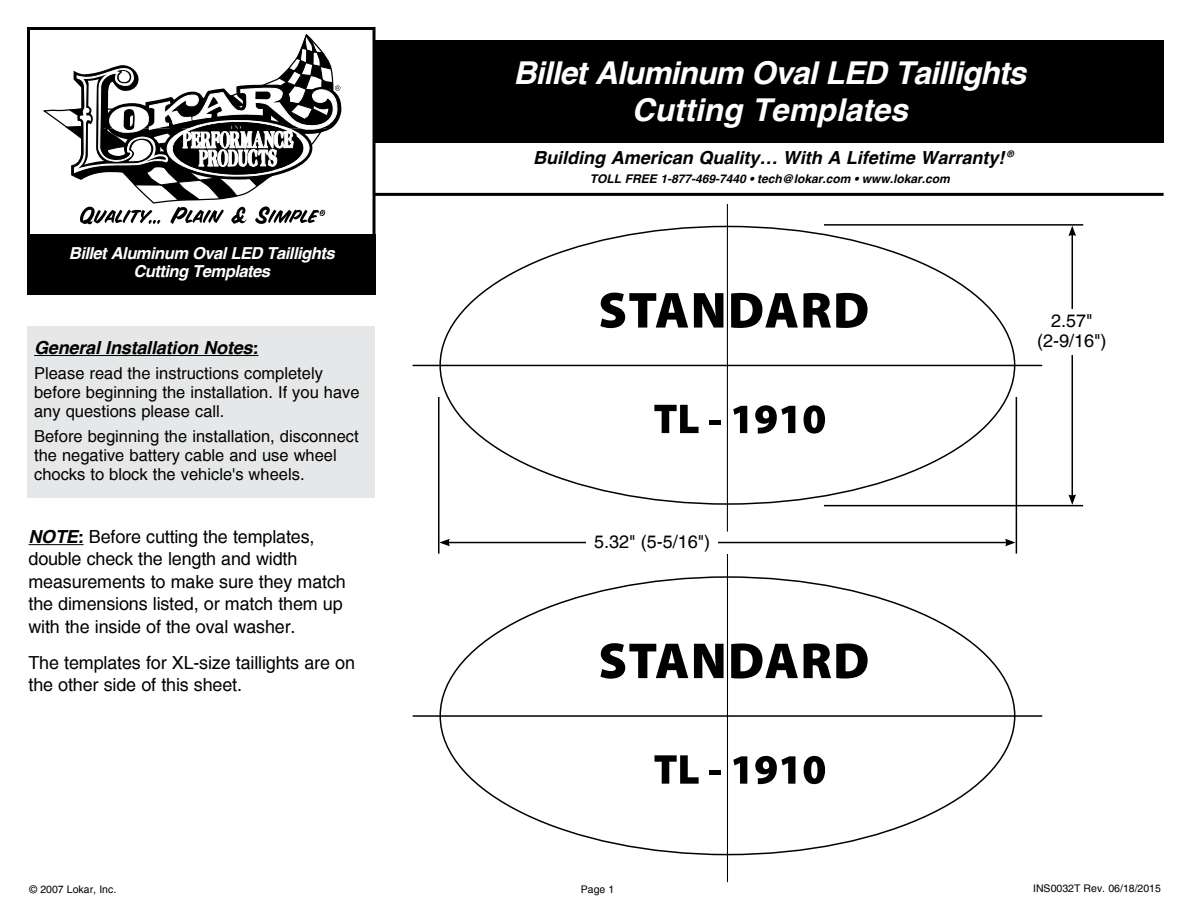
<style>
.page{position:relative;width:1188px;height:918px;background:#fff}
.page>*{position:absolute;margin:0;border:0;box-sizing:border-box;transform-origin:0 0}
.t1{font:italic 700 31.5px/37.8px "Helvetica";letter-spacing:-.025em;color:#fff;text-align:center}
.t2{font:18px/22.5px "Helvetica";letter-spacing:-.01em;color:#000}
.t3{font:italic 700 18px "Helvetica";color:#000}
.t4{font:16.5px/18.8px "Helvetica";color:#000}
.t5{font:italic 700 16.5px/18px "Helvetica";letter-spacing:-.03em;color:#fff;text-align:center}
.t6{font:italic 700 12px "Helvetica";color:#000}
.t7{font:10.5px "Helvetica";color:#000}
.t8{font:italic 700 9px "Helvetica";color:#000}
.s1{font-weight:700;font-style:italic}
</style>
<div class="page">
<div style="left:364px;top:41px;width:800px;height:102px;background:#000"></div>
<hr style="left:366px;top:193px;width:798px;height:3px;background:#000">
<div style="left:28px;top:28px;width:346px;height:263px;background:#fff"></div>
<svg style="left:66px;top:34px;width:275px;height:190px"></svg>
<div style="left:27px;top:27px;width:349px;height:266px;border:3px solid #000"></div>
<div style="left:27px;top:234px;width:348px;height:60px;background:#000"></div>
<hr style="left:1072px;top:234px;width:1px;height:263px;background:#000">
<svg style="left:1068px;top:226px;width:8px;height:10px"></svg>
<svg style="left:1068px;top:494px;width:8px;height:11px"></svg>
<hr style="left:448px;top:542px;width:559px;height:1px;background:#000">
<svg style="left:440px;top:539px;width:10px;height:7px"></svg>
<svg style="left:1005px;top:539px;width:11px;height:7px"></svg>
<div style="left:1031px;top:309px;width:81px;height:46px;background:#fff"></div>
<div style="left:27px;top:326px;width:348px;height:172px;background:#e6e7e8"></div>
<hr style="left:34px;top:355px;width:224px;height:1px;background:#000">
<hr style="left:29px;top:544px;width:55px;height:1px;background:#000">
<hr style="left:727px;top:204px;width:1px;height:327px;background:#000">
<svg style="left:412px;top:225px;width:630px;height:311px"></svg>
<svg style="left:600px;top:293px;width:88px;height:35px"></svg>
<svg style="left:694px;top:293px;width:29px;height:35px"></svg>
<svg style="left:731px;top:293px;width:137px;height:35px"></svg>
<svg style="left:654px;top:405px;width:45px;height:28px"></svg>
<div style="left:709px;top:420px;width:11px;height:5px;background:#000"></div>
<svg style="left:733px;top:406px;width:14px;height:27px"></svg>
<svg style="left:755px;top:405px;width:40px;height:29px"></svg>
<svg style="left:804px;top:405px;width:21px;height:29px"></svg>
<hr style="left:727px;top:555px;width:1px;height:327px;background:#000">
<svg style="left:412px;top:576px;width:631px;height:307px"></svg>
<svg style="left:600px;top:643px;width:88px;height:36px"></svg>
<svg style="left:694px;top:644px;width:30px;height:34px"></svg>
<svg style="left:731px;top:643px;width:67px;height:36px"></svg>
<svg style="left:804px;top:643px;width:64px;height:36px"></svg>
<svg style="left:654px;top:755px;width:45px;height:29px"></svg>
<div style="left:709px;top:770px;width:12px;height:5px;background:#000"></div>
<svg style="left:733px;top:756px;width:14px;height:28px"></svg>
<svg style="left:755px;top:756px;width:40px;height:28px"></svg>
<svg style="left:804px;top:756px;width:21px;height:28px"></svg>
<div style="left:586px;top:529px;width:132px;height:27px;background:#fff"></div>
<hr style="left:824px;top:505px;width:259px;height:1px;background:#000">
<hr style="left:824px;top:224px;width:259px;height:2px;background:#000">
<hr style="left:438px;top:397px;width:2px;height:157px;background:#000">
<hr style="left:1016px;top:397px;width:1px;height:157px;background:#000">
<h1 class="t1" style="left:514px;top:54px;width:514px">Billet Aluminum Oval LED Taillights<br>Cutting Templates</h1>
<p class="t5" style="left:69px;top:244px;width:267px">Billet Aluminum Oval LED Taillights<br>Cutting Templates</p>
<p class="t3" style="left:533px;top:147px;width:473px">Building American Quality… With A Lifetime Warranty!</p>
<p class="t6" style="left:590px;top:172px;width:362px">TOLL FREE 1-877-469-7440 • tech@lokar.com • www.lokar.com</p>
<p class="t8" style="left:1007px;top:149px;width:8px">®</p>
<p class="t2" style="left:1051px;top:310px;width:43px">2.57"</p>
<p class="t3" style="left:34px;top:337px;width:226px">General Installation Notes:</p>
<p class="t2" style="left:1037px;top:330px;width:71px">(2-9/16")</p>
<p class="t4" style="left:34px;top:364px;width:327px">Please read the instructions completely before beginning the installation. If you have any questions please call.</p>
<p class="t4" style="left:34px;top:427px;width:326px">Before beginning the installation, disconnect the negative battery cable and use wheel chocks to block the vehicle's wheels.</p>
<p class="t2" style="left:29px;top:525px;width:319px"><span class="s1">NOTE:</span> Before cutting the templates, double check the length and width measurements to make sure they match the dimensions listed, or match them up with the inside of the oval washer.</p>
<p class="t2" style="left:29px;top:651px;width:328px">The templates for XL-size taillights are on the other side of this sheet.</p>
<p class="t2" style="left:594px;top:530px;width:117px">5.32" (5-5/16")</p>
<p class="t7" style="left:29px;top:883px;width:88px">© 2007 Lokar, Inc.</p>
<p class="t7" style="left:581px;top:883px;width:35px">Page 1</p>
<p class="t7" style="left:1033px;top:883px;width:129px">INS0032T Rev. 06/18/2015</p>
</div>
